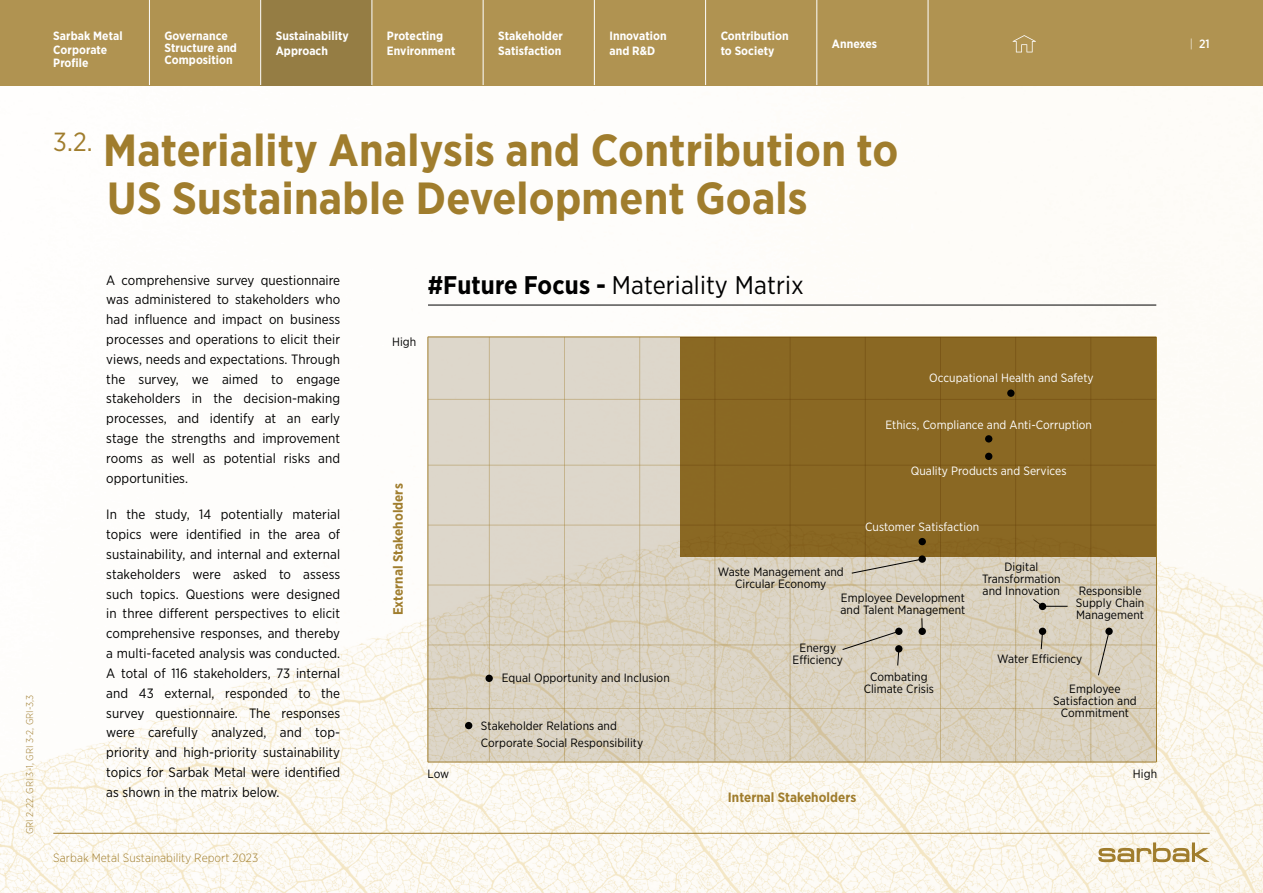
<style>
.page{position:relative;width:1263px;height:893px;background:#fff}
.page>*{position:absolute;margin:0;border:0;box-sizing:border-box;transform-origin:0 0}
.t1{font:700 45px/48.4px "Gotham Narrow";letter-spacing:.005em;color:#a07d2d}
.t2{font:25.5px "Gotham Narrow";letter-spacing:.005em;color:#000}
.t3{font:13.5px/19.8px "Gotham Narrow";letter-spacing:.005em;color:#000;text-align:justify}
.t4{font:700 13.5px "Gotham Narrow";letter-spacing:.005em;color:#a07d2d}
.t5{font:12px/12px "Gotham Narrow";letter-spacing:.005em;color:#000;text-align:center}
.t6{font:700 12px/14.2px "Gotham Narrow";letter-spacing:.005em;color:#fff}
.t7{font:12px "Gotham Narrow";letter-spacing:.005em;color:#fff}
.t8{font:300 12px "Gotham Narrow";letter-spacing:.005em;color:#a07d2d}
.t9{font:500 12px "Gotham Narrow";color:#fff}
.t10{font:300 9.75px "Gotham Narrow";letter-spacing:.005em;color:#a07d2d}
.s1{font-weight:700}
.s2{font-weight:300}
</style>
<div class="page">
<img style="left:0;top:85px;width:1263px;height:808px">
<div style="left:0;top:0;width:1263px;height:85px;background:#b09351"></div>
<svg style="left:1012px;top:35px;width:24px;height:17px"></svg>
<div style="left:261px;top:0;width:111px;height:85px;background:#957d44"></div>
<hr style="left:260px;top:0;width:1px;height:85px;background:#fff">
<hr style="left:372px;top:0;width:1px;height:85px;background:#fff">
<hr style="left:483px;top:0;width:1px;height:85px;background:#fff">
<hr style="left:594px;top:0;width:1px;height:85px;background:#fff">
<hr style="left:705px;top:0;width:1px;height:85px;background:#fff">
<hr style="left:816px;top:0;width:1px;height:85px;background:#fff">
<hr style="left:149px;top:0;width:1px;height:85px;background:#fff">
<hr style="left:928px;top:0;width:1px;height:85px;background:#fff">
<svg style="left:1098px;top:842px;width:112px;height:20px"></svg>
<svg style="left:429px;top:338px;width:727px;height:424px;background:#dad2c2"></svg>
<hr style="left:53px;top:833px;width:1157px;height:1px;background:#a07d2d">
<hr style="left:428px;top:762px;width:728px;height:1px;background:#a07d2d">
<hr style="left:428px;top:708px;width:729px;height:1px;background:#a07d2d">
<hr style="left:428px;top:645px;width:729px;height:1px;background:#a07d2d">
<hr style="left:428px;top:585px;width:729px;height:1px;background:#a07d2d">
<hr style="left:428px;top:525px;width:729px;height:1px;background:#a07d2d">
<hr style="left:428px;top:465px;width:729px;height:1px;background:#a07d2d">
<hr style="left:428px;top:399px;width:729px;height:1px;background:#a07d2d">
<hr style="left:428px;top:337px;width:728px;height:1px;background:#a07d2d">
<hr style="left:428px;top:305px;width:728px;height:1px;background:#000">
<hr style="left:428px;top:337px;width:1px;height:425px;background:#a07d2d">
<hr style="left:489px;top:337px;width:1px;height:425px;background:#a07d2d">
<hr style="left:564px;top:337px;width:1px;height:425px;background:#a07d2d">
<hr style="left:639px;top:337px;width:1px;height:425px;background:#a07d2d">
<hr style="left:715px;top:337px;width:1px;height:425px;background:#a07d2d">
<hr style="left:790px;top:337px;width:1px;height:425px;background:#a07d2d">
<hr style="left:865px;top:337px;width:1px;height:425px;background:#a07d2d">
<hr style="left:940px;top:337px;width:1px;height:425px;background:#a07d2d">
<hr style="left:1015px;top:337px;width:1px;height:425px;background:#a07d2d">
<hr style="left:1090px;top:337px;width:1px;height:425px;background:#a07d2d">
<hr style="left:1156px;top:337px;width:1px;height:425px;background:#a07d2d">
<div style="left:680px;top:337px;width:476px;height:220px;background:#8a6823"></div>
<div style="left:485px;top:675px;width:8px;height:7px;background:#000;border-radius:50%"></div>
<div style="left:465px;top:722px;width:7px;height:7px;background:#000;border-radius:50%"></div>
<div style="left:895px;top:645px;width:7px;height:7px;background:#000;border-radius:50%"></div>
<div style="left:895px;top:628px;width:7px;height:7px;background:#000;border-radius:50%"></div>
<div style="left:918px;top:628px;width:8px;height:7px;background:#000;border-radius:50%"></div>
<div style="left:1039px;top:628px;width:7px;height:7px;background:#000;border-radius:50%"></div>
<div style="left:1105px;top:628px;width:8px;height:7px;background:#000;border-radius:50%"></div>
<div style="left:1039px;top:603px;width:7px;height:7px;background:#000;border-radius:50%"></div>
<svg style="left:918px;top:555px;width:8px;height:8px"></svg>
<div style="left:985px;top:453px;width:7px;height:7px;background:#000;border-radius:50%"></div>
<div style="left:918px;top:538px;width:8px;height:7px;background:#000;border-radius:50%"></div>
<div style="left:985px;top:435px;width:7px;height:8px;background:#000;border-radius:50%"></div>
<div style="left:1007px;top:389px;width:7px;height:8px;background:#000;border-radius:50%"></div>
<svg style="left:842px;top:630px;width:58px;height:36px;background:#ccc4b3"></svg>
<svg style="left:1040px;top:634px;width:3px;height:16px"></svg>
<svg style="left:851px;top:558px;width:72px;height:16px"></svg>
<svg style="left:1097px;top:630px;width:13px;height:46px"></svg>
<svg style="left:1032px;top:598px;width:36px;height:9px"></svg>
<p class="t6" style="left:53px;top:29px;width:71px;line-height:13.5px">Sarbak Metal<br>Corporate<br>Profile</p>
<p class="t6" style="left:498px;top:29px;width:66px">Stakeholder<br>Satisfaction</p>
<p class="t6" style="left:609px;top:29px;width:59px">Innovation and R&amp;D</p>
<p class="t6" style="left:721px;top:29px;width:70px">Contribution to Society</p>
<p class="t6" style="left:832px;top:36px;width:47px">Annexes</p>
<p class="t6" style="left:276px;top:29px;width:74px">Sustainability<br>Approach</p>
<p class="t6" style="left:387px;top:29px;width:70px">Protecting<br>Environment</p>
<p class="t6" style="left:165px;top:30px;width:74px;line-height:12px">Governance<br>Structure and<br>Composition</p>
<h1 class="t1" style="left:107px;top:125px;width:793px;text-indent:-54px"><sup>3.2.</sup> Materiality Analysis and Contribution to<br>US Sustainable Development Goals</h1>
<p class="t10" style="left:24px;top:834px;width:141px;rotate:-90deg">GRI 2-22, GRI 3-1, GRI 3-2, GRI-3,3</p>
<p class="t3" style="left:106px;top:270px;width:235px">A comprehensive survey questionnaire was administered to stakeholders who had influence and impact on business processes and operations to elicit their views, needs and expectations. Through the survey, we aimed to engage stakeholders in the decision-making processes, and identify at an early stage the strengths and improvement rooms as well as potential risks and opportunities.</p>
<p class="t3" style="left:106px;top:505px;width:235px">In the study, 14 potentially material topics were identified in the area of sustainability, and internal and external stakeholders were asked to assess such topics. Questions were designed in three different perspectives to elicit comprehensive responses, and thereby a multi-faceted analysis was conducted.<br>A total of 116 stakeholders, 73 internal and 43 external, responded to the survey questionnaire. The responses were carefully analyzed, and top&shy;priority and high-priority sustainability topics for Sarbak Metal were identified as shown in the matrix below.</p>
<p class="t8" style="left:53px;top:850px;width:207px">Sarbak Metal Sustainability Report 2023</p>
<h2 class="t2" style="left:428px;top:269px;width:378px"><span class="s1">#Future Focus -</span> Materiality Matrix</h2>
<p class="t5" style="left:392px;top:335px;width:26px">High</p>
<p class="t4" style="left:389px;top:615px;width:133px;rotate:-90deg">External Stakeholders</p>
<p class="t5" style="left:428px;top:768px;width:23px">Low</p>
<p class="t5" style="left:502px;top:671px;width:169px">Equal Opportunity and Inclusion</p>
<p class="t5" style="left:481px;top:717px;width:164px;line-height:17px;text-align:left">Stakeholder Relations and<br>Corporate Social Responsibility</p>
<p class="t7" style="left:929px;top:370px;width:166px">Occupational Health and Safety</p>
<p class="t7" style="left:885px;top:417px;width:208px">Ethics, Compliance and Anti-Corruption</p>
<p class="t7" style="left:911px;top:463px;width:157px">Quality Products and Services</p>
<p class="t7" style="left:865px;top:519px;width:116px">Customer Satisfaction</p>
<p class="t5" style="left:718px;top:565px;width:127px">Waste Management and<br>Circular Economy</p>
<p class="t5" style="left:840px;top:592px;width:126px;text-align:left">Employee Development and Talent Management</p>
<p class="t5" style="left:982px;top:560px;width:80px">Digital<br>Transformation and Innovation</p>
<p class="t5" style="left:1076px;top:584px;width:70px;text-align:left">Responsible<br>Supply Chain<br>Management</p>
<p class="t5" style="left:792px;top:641px;width:52px">Energy<br>Efficiency</p>
<p class="t5" style="left:864px;top:670px;width:72px">Combating<br>Climate Crisis</p>
<p class="t4" style="left:728px;top:789px;width:130px">Internal Stakeholders</p>
<p class="t5" style="left:997px;top:653px;width:87px">Water Efficiency</p>
<p class="t5" style="left:1053px;top:682px;width:85px">Employee<br>Satisfaction and<br>Commitment</p>
<p class="t5" style="left:1133px;top:768px;width:26px">High</p>
<p class="t9" style="left:1190px;top:36px;width:21px"><span class="s2">|</span> 21</p>
</div>
